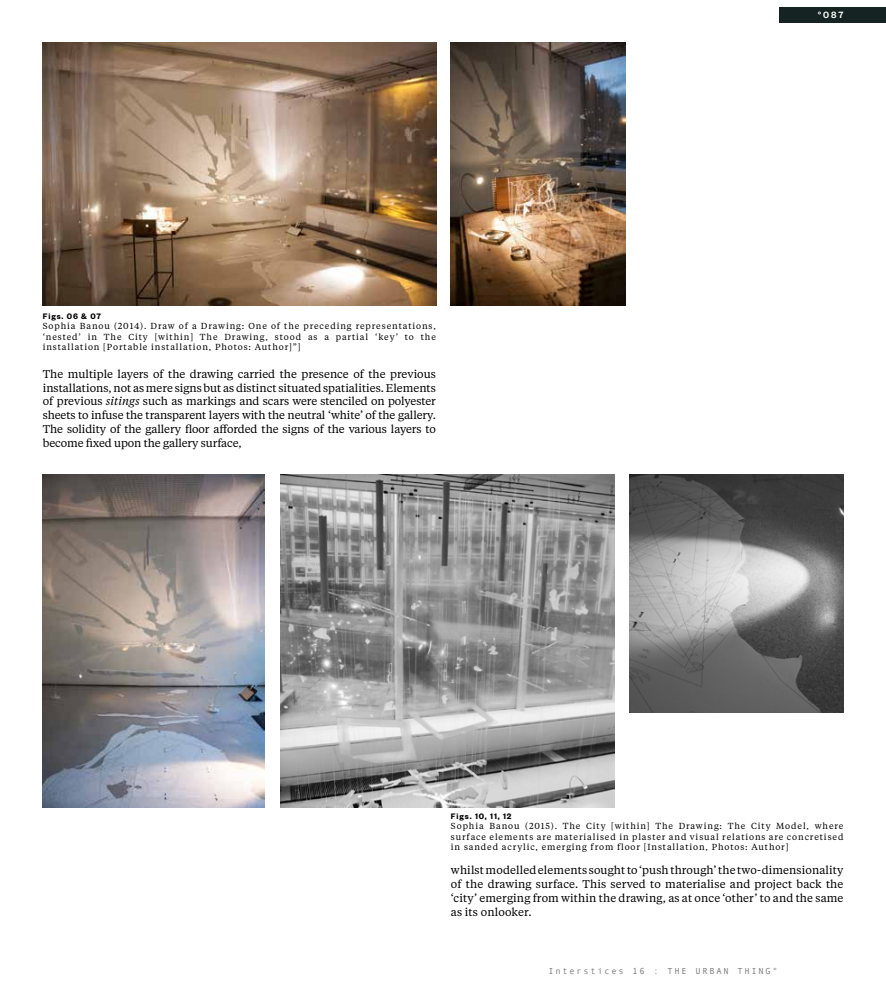
<style>
.page{position:relative;width:886px;height:993px;background:#fff}
.page>*{position:absolute;margin:0;border:0;box-sizing:border-box;transform-origin:0 0}
.t1{font:11.25px/13.8px "Tiempos Text";letter-spacing:.005em;color:#000;text-align:justify}
.t2{font:500 10px "Founders Grotesk";color:#fff}
.t3{font:8.75px/10.5px "Tiempos Text";letter-spacing:.1em;color:#000;text-align:justify}
.t4{font:8.75px "Andale Mono";letter-spacing:.2em;color:#7c7b7b}
.t5{font:600 8.75px "Founders Grotesk";letter-spacing:.1em;color:#000}
.s1{font-style:italic}
</style>
<div class="page">
<div style="left:780px;top:7px;width:106px;height:16px;background:#152422"></div>
<img style="left:43px;top:474px;width:222px;height:333px">
<img style="left:281px;top:474px;width:333px;height:333px">
<img style="left:630px;top:474px;width:213px;height:238px">
<img style="left:43px;top:43px;width:393px;height:262px">
<img style="left:451px;top:43px;width:175px;height:262px">
<p class="t5" style="left:43px;top:310px;width:60px">Figs. 06 &amp; 07</p>
<p class="t3" style="left:43px;top:320px;width:395px">Sophia Banou (2014). Draw of a Drawing: One of the preceding representations, ‘nested’ in The City [within] The Drawing, stood as a partial ‘key’ to the installation [Portable installation, Photos: Author]”]</p>
<p class="t1" style="left:43px;top:366px;width:395px">The multiple layers of the drawing carried the presence of the previous installations, not as mere signs but as distinct situated spatialities. Elements of previous <span class="s1">sitings</span> such as markings and scars were stenciled on polyester sheets to infuse the transparent layers with the neutral ‘white’ of the gallery.<br>The solidity of the gallery floor afforded the signs of the various layers to become fixed upon the gallery surface,</p>
<p class="t2" style="left:818px;top:9px;width:27px">°087</p>
<p class="t5" style="left:451px;top:809px;width:62px">Figs. 10, 11, 12</p>
<p class="t3" style="left:451px;top:820px;width:394px">Sophia Banou (2015). The City [within] The Drawing: The City Model, where surface elements are materialised in plaster and visual relations are concretised in sanded acrylic, emerging from floor [Installation, Photos: Author]</p>
<p class="t1" style="left:451px;top:862px;width:394px">whilst modelled elements sought to ‘push through’ the two-dimensionality of the drawing surface. This served to materialise and project back the ‘city’ emerging from within the drawing, as at once ‘other’ to and the same as its onlooker.</p>
<p class="t4" style="left:548px;top:965px;width:231px">Interstices 16 : THE URBAN THING°</p>
</div>
